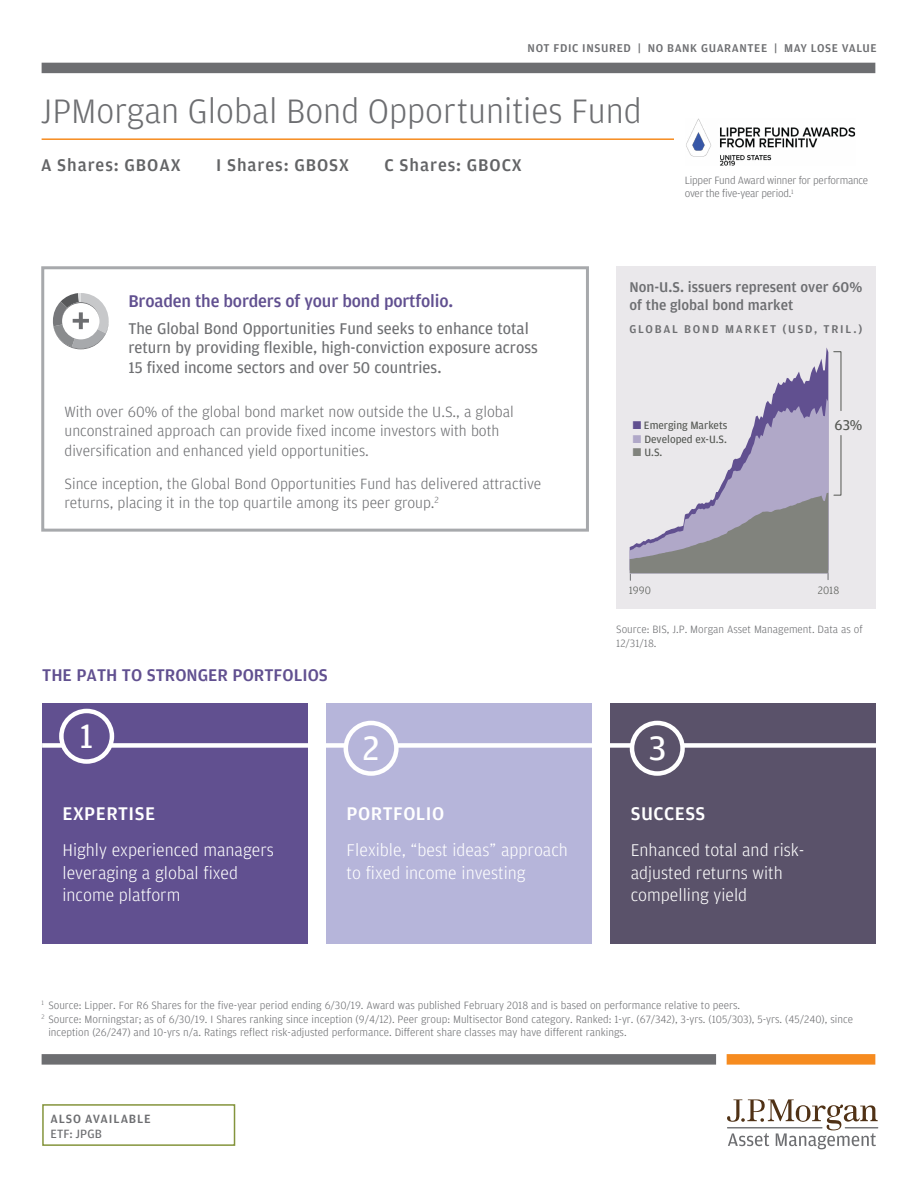
<style>
.page{position:relative;width:918px;height:1188px;background:#fff}
.page>*{position:absolute;margin:0;border:0;box-sizing:border-box;transform-origin:0 0}
.t1{font:300 36px "Amplitude";color:#6d6e71}
.t2{font:36px "Amplitude";color:#fff}
.t3{font:500 19.5px "Amplitude";letter-spacing:.025em;color:#fff}
.t4{font:300 18px/22.5px "Amplitude";color:#fff}
.t5{font:500 18px "Amplitude";letter-spacing:-.01em;color:#615090}
.t6{font:500 18px "Amplitude";letter-spacing:.05em;color:#636466}
.t7{font:16.5px/19.5px "Amplitude";color:#6e6f72}
.t8{font:300 15.75px/19.5px "Amplitude";color:#6d6e71}
.t9{font:500 15px/18px "Amplitude";color:#6d6e71}
.t10{font:15px "Amplitude";color:#545752}
.t11{font:500 12.75px "Amplitude";letter-spacing:.07em;color:#6d6e71}
.t12{font:12.75px "Amplitude";letter-spacing:.01em;color:#6d6e71}
.t13{font:500 12px "Amplitude";letter-spacing:.05em;color:#6d6e71}
.t14{font:500 12px "Amplitude";letter-spacing:.15em;color:#6d6e71}
.t15{font:300 11.25px/13.5px "Amplitude";color:#6d6e71}
.t16{font:300 11.25px/12.8px "Amplitude";letter-spacing:-.02em;color:#6d6e71}
.t17{font:11.25px "Amplitude";color:#545752}
.t18{font:300 11.25px "Amplitude";color:#545752}
.s1{color:#615090}
.s2{color:#b0a8c8}
.s3{color:#81837d}
</style>
<div class="page">
<div style="left:42px;top:63px;width:833px;height:10px;background:#6d6e71"></div>
<div style="left:42px;top:1054px;width:674px;height:11px;background:#6d6e71"></div>
<div style="left:727px;top:1054px;width:148px;height:11px;background:#f68b1f"></div>
<svg style="left:727px;top:1099px;width:151px;height:50px"></svg>
<hr style="left:42px;top:138px;width:833px;height:2px;background:#f68b1f">
<div style="left:42px;top:703px;width:266px;height:241px;background:#615090"></div>
<div style="left:326px;top:703px;width:266px;height:241px;background:#b6b5da"></div>
<div style="left:611px;top:703px;width:265px;height:241px;background:#5a526a"></div>
<div style="left:42px;top:743px;width:838px;height:5px;background:#fff"></div>
<div style="left:61px;top:711px;width:51px;height:51px;background:#615090;border-radius:50%"></div>
<div style="left:59px;top:709px;width:55px;height:55px;border:4px solid #fff;border-radius:50%"></div>
<div style="left:346px;top:723px;width:50px;height:51px;background:#b6b5da;border-radius:50%"></div>
<div style="left:344px;top:721px;width:55px;height:55px;border:4px solid #fff;border-radius:50%"></div>
<div style="left:632px;top:723px;width:51px;height:51px;background:#5a526a;border-radius:50%"></div>
<div style="left:630px;top:721px;width:55px;height:55px;border:4px solid #fff;border-radius:50%"></div>
<div style="left:41px;top:266px;width:548px;height:266px;border:3px solid #a7a9ac"></div>
<svg style="left:53px;top:293px;width:56px;height:56px"></svg>
<div style="left:616px;top:266px;width:260px;height:343px;background:#eae8eb"></div>
<svg style="left:630px;top:351px;width:211px;height:229px"></svg>
<div style="left:674px;top:104px;width:201px;height:76px;background:#fff"></div>
<img style="left:686px;top:118px;width:170px;height:48px">
<div style="left:42px;top:1104px;width:193px;height:42px;border:2px solid #84943c"></div>
<p class="t13" style="left:528px;top:40px;width:351px">NOT FDIC INSURED | NO BANK GUARANTEE | MAY LOSE VALUE</p>
<h1 class="t1" style="left:40px;top:88px;width:603px">JPMorgan Global Bond Opportunities Fund</h1>
<h3 class="t6" style="left:41px;top:153px;width:141px">A Shares: GBOAX</h3>
<h3 class="t6" style="left:216px;top:153px;width:135px">I Shares: GBOSX</h3>
<h3 class="t6" style="left:385px;top:153px;width:139px">C Shares: GBOCX</h3>
<p class="t16" style="left:685px;top:174px;width:185px">Lipper Fund Award winner for performance over the five-year period.<sup>1</sup></p>
<h3 class="t5" style="left:128px;top:290px;width:326px">Broaden the borders of your bond portfolio.</h3>
<h3 class="t7" style="left:128px;top:318px;width:411px">The Global Bond Opportunities Fund seeks to enhance total return by providing flexible, high-conviction exposure across<br>15 fixed income sectors and over 50 countries.</h3>
<h3 class="t8" style="left:65px;top:401px;width:451px">With over 60% of the global bond market now outside the U.S., a global unconstrained approach can provide fixed income investors with both diversification and enhanced yield opportunities.</h3>
<h3 class="t8" style="left:65px;top:473px;width:478px">Since inception, the Global Bond Opportunities Fund has delivered attractive returns, placing it in the top quartile among its peer group.<sup>2</sup></h3>
<h3 class="t5" style="left:42px;top:664px;width:287px">THE PATH TO STRONGER PORTFOLIOS</h3>
<h3 class="t9" style="left:629px;top:277px;width:234px">Non-U.S. issuers represent over 60% of the global bond market</h3>
<p class="t14" style="left:629px;top:322px;width:234px">GLOBAL BOND MARKET (USD, TRIL.)</p>
<p class="t17" style="left:633px;top:418px;width:96px"><span class="s1">■</span> Emerging Markets</p>
<p class="t17" style="left:633px;top:432px;width:96px"><span class="s2">■</span> Developed ex-U.S.</p>
<p class="t17" style="left:633px;top:445px;width:31px"><span class="s3">■</span> U.S.</p>
<h3 class="t10" style="left:835px;top:415px;width:29px">63%</h3>
<p class="t18" style="left:818px;top:583px;width:23px">2018</p>
<p class="t15" style="left:616px;top:623px;width:248px">Source: BIS, J.P. Morgan Asset Management. Data as of<br>12/31/18.</p>
<p class="t18" style="left:629px;top:584px;width:24px">1990</p>
<h1 class="t2" style="left:80px;top:713px;width:15px">1</h1>
<h1 class="t2" style="left:362px;top:725px;width:19px">2</h1>
<h1 class="t2" style="left:649px;top:725px;width:19px">3</h1>
<h2 class="t3" style="left:62px;top:802px;width:94px">EXPERTISE</h2>
<h3 class="t4" style="left:62px;top:839px;width:213px">Highly experienced managers leveraging a global fixed income platform</h3>
<h2 class="t3" style="left:347px;top:802px;width:99px">PORTFOLIO</h2>
<h3 class="t4" style="left:347px;top:839px;width:223px">Flexible, “best ideas” approach to fixed income investing</h3>
<h2 class="t3" style="left:631px;top:802px;width:76px">SUCCESS</h2>
<h3 class="t4" style="left:631px;top:839px;width:175px">Enhanced total and risk&shy;adjusted returns with compelling yield</h3>
<p class="t15" style="left:42px;top:998px;width:700px"><sup>1</sup> Source: Lipper. For R6 Shares for the five-year period ending 6/30/19. Award was published February 2018 and is based on performance relative to peers.</p>
<p class="t15" style="left:42px;top:1012px;width:813px"><sup>2</sup> Source: Morningstar; as of 6/30/19. I Shares ranking since inception (9/4/12). Peer group: Multisector Bond category. Ranked: 1-yr. (67/342), 3-yrs. (105/303), 5-yrs. (45/240), since</p>
<p class="t15" style="left:48px;top:1025px;width:580px">inception (26/247) and 10-yrs n/a. Ratings reflect risk-adjusted performance. Different share classes may have different rankings.</p>
<p class="t11" style="left:50px;top:1110px;width:102px">ALSO AVAILABLE</p>
<p class="t12" style="left:50px;top:1125px;width:53px">ETF: JPGB</p>
</div>
